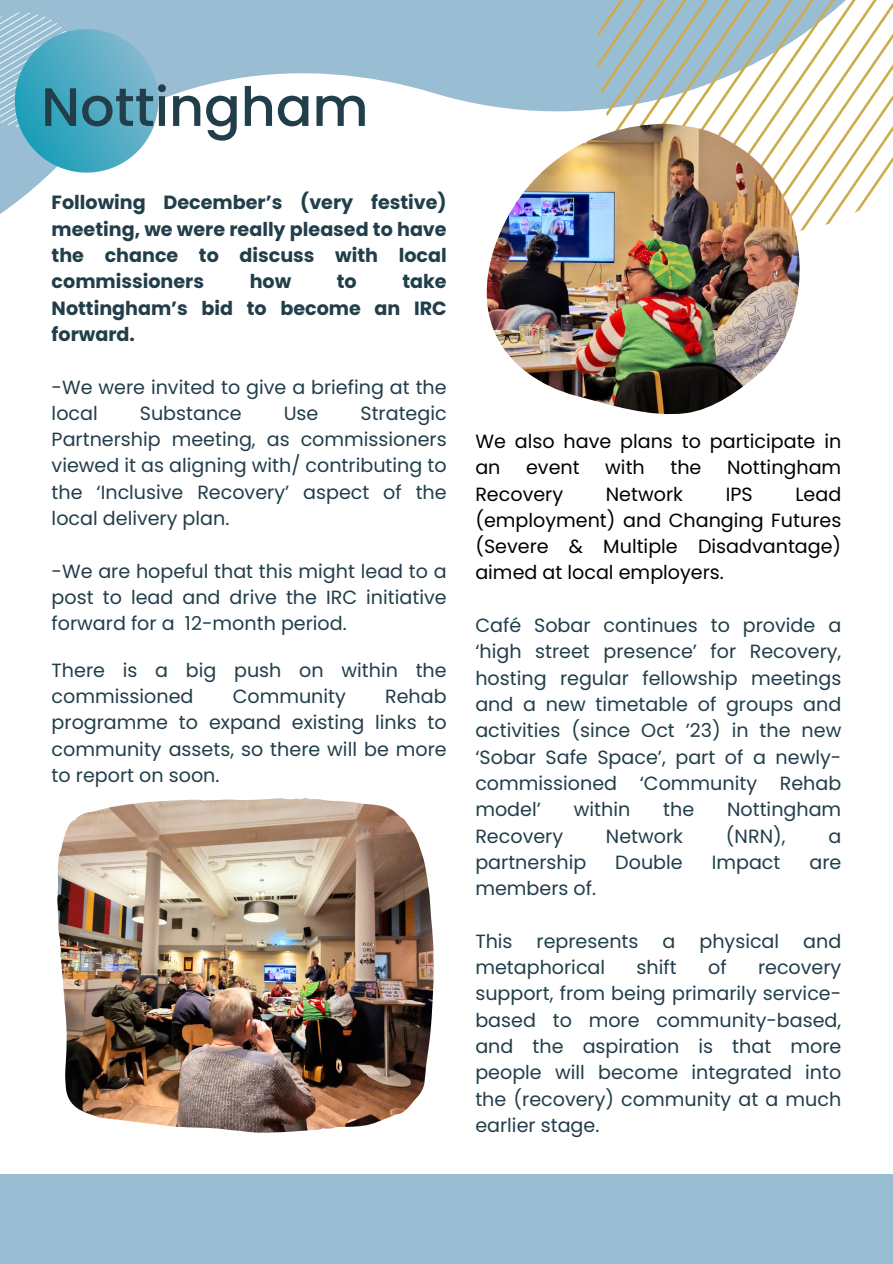
<style>
.page{position:relative;width:893px;height:1264px;background:#fff}
.page>*{position:absolute;margin:0;border:0;box-sizing:border-box;transform-origin:0 0}
.t1{font:500 54px "Poppins";color:#213e4a}
.t2{font:19.05px/26.2px "Poppins";color:#213e4a;text-align:justify}
.t3{font:19.05px/26.2px "Poppins";color:#000}
.t4{font:700 19.05px/26.2px "Poppins";color:#213e4a;text-align:justify}
</style>
<div class="page">
<svg style="left:0;top:0;width:800px;height:277px"></svg>
<svg style="left:567px;top:0;width:325px;height:233px"></svg>
<svg style="left:0;top:0;width:174px;height:188px;background:#82bed2"></svg>
<div style="left:0;top:1174px;width:892px;height:89px;background:#99bed4"></div>
<img style="left:57px;top:798px;width:376px;height:334px">
<img style="left:486px;top:124px;width:313px;height:290px">
<p class="t1" style="left:41px;top:69px;width:329px">Nottingham</p>
<p class="t4" style="left:52px;top:189px;width:396px">Following December’s (very festive) meeting, we were really pleased to have the chance to discuss with local commissioners</p>
<p class="t4" style="left:52px;top:268px;width:396px;text-indent:351px">take Nottingham’s bid to become an IRC forward.</p>
<p class="t2" style="left:52px;top:374px;width:396px">-We were invited to give a briefing at the local</p>
<p class="t4" style="left:250px;top:268px;width:43px">how</p>
<p class="t4" style="left:337px;top:268px;width:21px">to</p>
<p class="t2" style="left:52px;top:400px;width:396px;text-indent:309px">Strategic Partnership meeting, as commissioners viewed it as aligning with/ contributing to the ‘Inclusive Recovery’ aspect of the local delivery plan.</p>
<h1 class="t2" style="left:52px;top:558px;width:396px">-We are hopeful that this might lead to a post to lead and drive the IRC initiative forward for a 12-month period.</h1>
<p class="t2" style="left:52px;top:656px;width:396px">There is a big push on within the commissioned</p>
<p class="t2" style="left:140px;top:400px;width:103px">Substance</p>
<p class="t2" style="left:284px;top:400px;width:36px">Use</p>
<p class="t2" style="left:233px;top:683px;width:115px">Community</p>
<p class="t2" style="left:52px;top:683px;width:396px;text-indent:333px">Rehab programme to expand existing links to community assets, so there will be more to report on soon.</p>
<h2 class="t3" style="left:475px;top:428px;width:367px">We also have plans to participate in an</h2>
<h2 class="t3" style="left:526px;top:454px;width:55px">event</h2>
<h2 class="t3" style="left:605px;top:454px;width:41px">with</h2>
<h2 class="t3" style="left:670px;top:454px;width:33px">the</h2>
<h2 class="t3" style="left:727px;top:454px;width:116px">Nottingham</h2>
<h2 class="t3" style="left:475px;top:480px;width:89px">Recovery</h2>
<h2 class="t3" style="left:605px;top:480px;width:79px">Network</h2>
<h2 class="t3" style="left:725px;top:480px;width:28px">IPS</h2>
<h2 class="t3" style="left:475px;top:480px;width:367px;text-align:justify;text-indent:320px">Lead (employment) and Changing Futures (Severe &amp; Multiple Disadvantage) aimed at local employers.</h2>
<p class="t2" style="left:475px;top:612px;width:367px">Café Sobar continues to provide a ‘high street presence’ for Recovery, hosting regular fellowship meetings and a new timetable of groups and activities (since Oct ’23) in the new ‘Sobar Safe Space’, part of a newly&shy;commissioned ‘Community Rehab model’</p>
<p class="t2" style="left:573px;top:796px;width:58px">within</p>
<p class="t2" style="left:663px;top:796px;width:33px">the</p>
<p class="t2" style="left:727px;top:796px;width:116px">Nottingham</p>
<p class="t2" style="left:475px;top:822px;width:89px">Recovery</p>
<p class="t2" style="left:606px;top:822px;width:79px">Network</p>
<p class="t2" style="left:725px;top:822px;width:61px">(NRN),</p>
<p class="t2" style="left:828px;top:822px;width:14px">a</p>
<p class="t2" style="left:475px;top:849px;width:112px">partnership</p>
<p class="t2" style="left:615px;top:849px;width:69px">Double</p>
<p class="t2" style="left:711px;top:849px;width:70px">Impact</p>
<p class="t2" style="left:809px;top:849px;width:33px">are</p>
<p class="t2" style="left:475px;top:875px;width:122px">members of.</p>
<p class="t2" style="left:475px;top:928px;width:39px">This</p>
<p class="t2" style="left:536px;top:928px;width:103px">represents</p>
<p class="t2" style="left:662px;top:928px;width:14px">a</p>
<p class="t2" style="left:699px;top:928px;width:81px">physical</p>
<p class="t2" style="left:803px;top:928px;width:40px">and</p>
<p class="t2" style="left:475px;top:954px;width:131px">metaphorical</p>
<p class="t2" style="left:636px;top:954px;width:42px">shift</p>
<p class="t2" style="left:708px;top:954px;width:20px">of</p>
<p class="t2" style="left:475px;top:954px;width:367px;text-indent:283px">recovery support, from being primarily service&shy;based to more community-based, and the aspiration is that more people will become integrated into the (recovery) community at a much earlier stage.</p>
</div>
